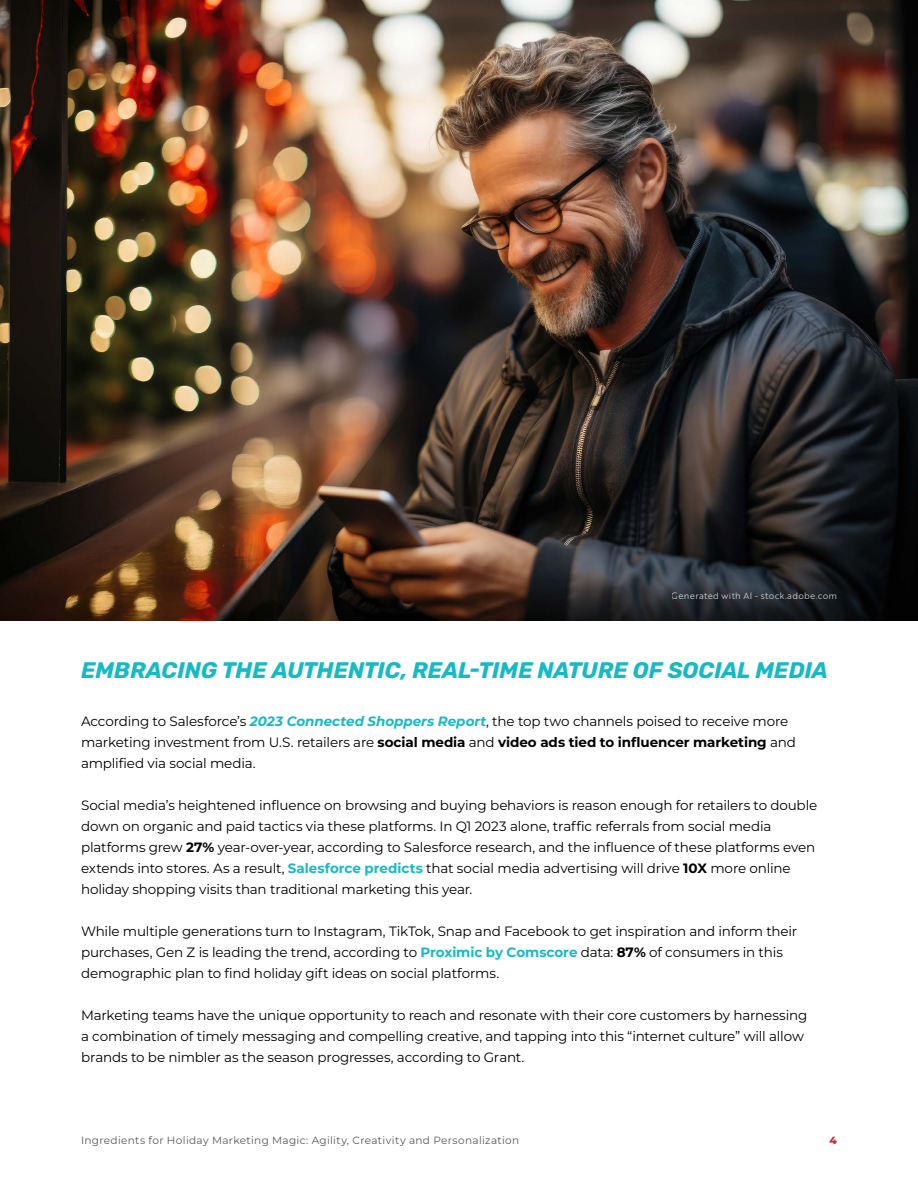
<style>
.page{position:relative;width:918px;height:1188px;background:#fff}
.page>*{position:absolute;margin:0;border:0;box-sizing:border-box;transform-origin:0 0}
.t1{font:italic 700 22.5px "Rubik";color:#16bac5}
.t2{font:13.5px/21px "Montserrat";letter-spacing:-.01em;color:#000}
.t3{font:10.5px "Montserrat";letter-spacing:.035em;color:#58595b}
.t4{font:800 10.5px "Montserrat";color:#d52a2f}
.t5{font:9px "Brother 1816 Book";letter-spacing:.035em;color:#fff}
.s1{font-weight:700;font-style:italic;color:#16bac5}
.s2{font-weight:700}
.s3{font-weight:700;color:#16bac5}
</style>
<div class="page">
<img style="left:0;top:0;width:918px;height:621px">
<p class="t5" style="left:672px;top:589px;width:167px">Generated with AI - stock.adobe.com</p>
<h1 class="t1" style="left:81px;top:658px;width:748px">EMBRACING THE AUTHENTIC, REAL-TIME NATURE OF SOCIAL MEDIA</h1>
<p class="t2" style="left:81px;top:710px;width:716px">According to Salesforce’s <span class="s1">2023 Connected Shoppers Report</span>, the top two channels poised to receive more marketing investment from U.S. retailers are <span class="s2">social media</span> and <span class="s2">video ads tied to influencer marketing</span> and amplified via social media.</p>
<p class="t2" style="left:81px;top:794px;width:738px">Social media’s heightened influence on browsing and buying behaviors is reason enough for retailers to double down on organic and paid tactics via these platforms. In Q1 2023 alone, traffic referrals from social media platforms grew <span class="s2">27%</span> year-over-year, according to Salesforce research, and the influence of these platforms even extends into stores. As a result, <span class="s3">Salesforce predicts</span> that social media advertising will drive <span class="s2">10X</span> more online holiday shopping visits than traditional marketing this year.</p>
<p class="t2" style="left:81px;top:920px;width:718px">While multiple generations turn to Instagram, TikTok, Snap and Facebook to get inspiration and inform their purchases, Gen Z is leading the trend, according to <span class="s3">Proximic by Comscore</span> data: <span class="s2">87%</span> of consumers in this demographic plan to find holiday gift ideas on social platforms.</p>
<p class="t2" style="left:81px;top:1004px;width:728px">Marketing teams have the unique opportunity to reach and resonate with their core customers by harnessing a combination of timely messaging and compelling creative, and tapping into this “internet culture” will allow brands to be nimbler as the season progresses, according to Grant.</p>
<p class="t3" style="left:81px;top:1133px;width:440px">Ingredients for Holiday Marketing Magic: Agility, Creativity and Personalization</p>
<p class="t4" style="left:830px;top:1133px;width:9px">4</p>
</div>
